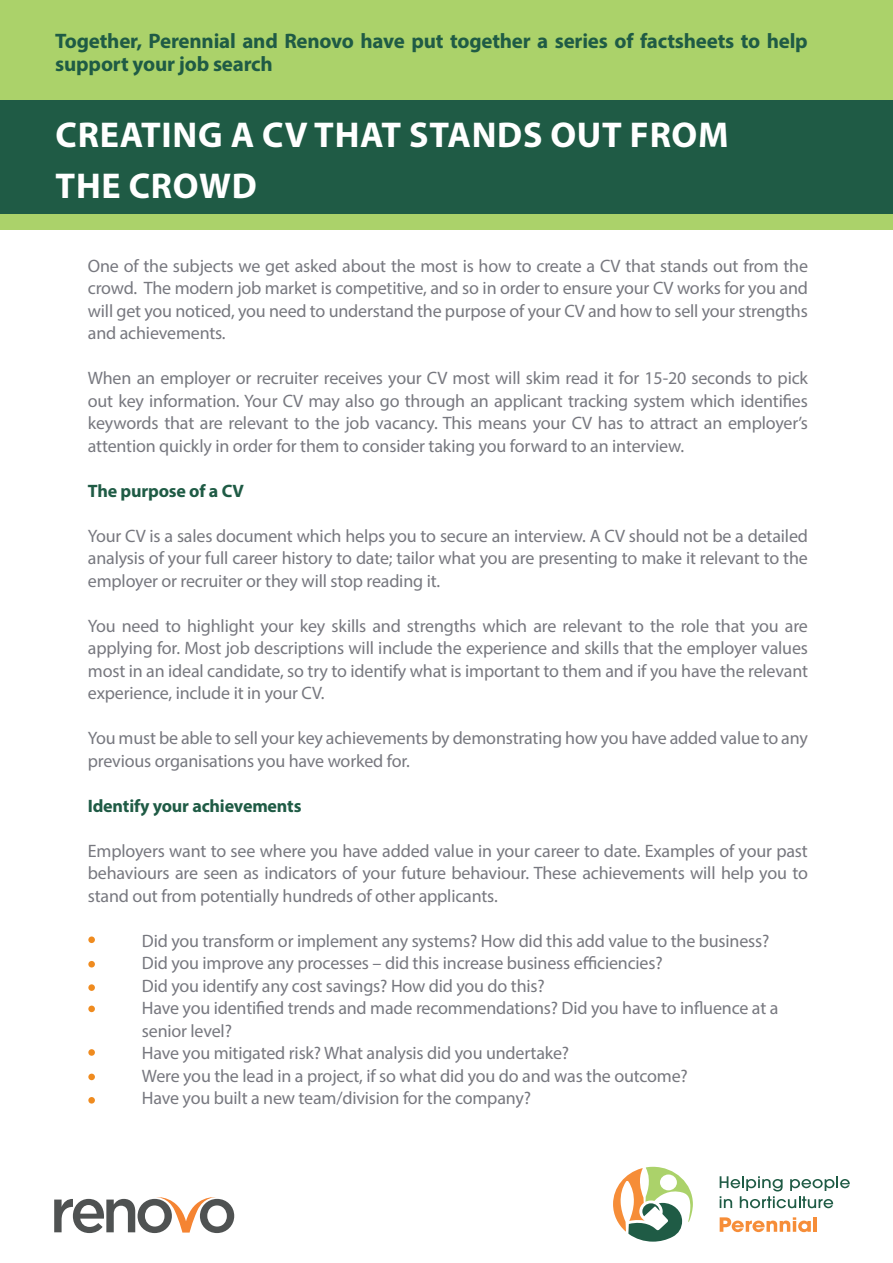
<style>
.page{position:relative;width:893px;height:1263px;background:#fff}
.page>*{position:absolute;margin:0;border:0;box-sizing:border-box;transform-origin:0 0}
.t1{font:700 36px/50.4px "Myriad Pro";letter-spacing:.02em;color:#fff}
.t2{font:700 21px/22.5px "Myriad Pro";letter-spacing:-.01em;color:#1f5b45}
.t3{font:18px/22.5px "Myriad Pro";letter-spacing:-.01em;color:#77787f;text-align:justify}
.t4{font:700 18px "Myriad Pro";letter-spacing:-.01em;color:#1f5b45}
</style>
<div class="page">
<div style="left:0;top:0;width:893px;height:229px;background:#abd26a"></div>
<div style="left:0;top:100px;width:893px;height:113px;background:#1f5b45"></div>
<svg style="left:720px;top:1217px;width:91px;height:15px"></svg>
<hr style="left:813px;top:1217px;width:4px;height:15px;background:#f68d38">
<svg style="left:720px;top:1176px;width:130px;height:32px"></svg>
<svg style="left:613px;top:1167px;width:80px;height:74px"></svg>
<svg style="left:54px;top:1197px;width:180px;height:36px"></svg>
<div style="left:88px;top:936px;width:7px;height:7px;background:#ef8b1f;border-radius:50%"></div>
<div style="left:88px;top:961px;width:7px;height:6px;background:#ef8b1f;border-radius:50%"></div>
<div style="left:88px;top:984px;width:7px;height:7px;background:#ef8b1f;border-radius:50%"></div>
<div style="left:88px;top:1049px;width:7px;height:7px;background:#ef8b1f;border-radius:50%"></div>
<div style="left:88px;top:1074px;width:7px;height:6px;background:#ef8b1f;border-radius:50%"></div>
<div style="left:88px;top:1097px;width:7px;height:6px;background:#ef8b1f;border-radius:50%"></div>
<div style="left:88px;top:1005px;width:7px;height:7px;background:#ef8b1f;border-radius:50%"></div>
<p class="t2" style="left:55px;top:29px;width:754px">Together, Perennial and Renovo have put together a series of factsheets to help support your job search</p>
<h1 class="t1" style="left:56px;top:109px;width:674px">CREATING A CV THAT STANDS OUT FROM<br>THE CROWD</h1>
<p class="t3" style="left:88px;top:254px;width:722px">One of the subjects we get asked about the most is how to create a CV that stands out from the crowd. The modern job market is competitive, and so in order to ensure your CV works for you and will get you noticed, you need to understand the purpose of your CV and how to sell your strengths and achievements.</p>
<p class="t3" style="left:88px;top:367px;width:722px">When an employer or recruiter receives your CV most will skim read it for 15-20 seconds to pick out key information. Your CV may also go through an applicant tracking system which identifies keywords that are relevant to the job vacancy. This means your CV has to attract an employer’s attention quickly in order for them to consider taking you forward to an interview.</p>
<p class="t4" style="left:88px;top:479px;width:157px">The purpose of a CV</p>
<p class="t3" style="left:88px;top:524px;width:722px">Your CV is a sales document which helps you to secure an interview. A CV should not be a detailed analysis of your full career history to date; tailor what you are presenting to make it relevant to the employer or recruiter or they will stop reading it.</p>
<p class="t3" style="left:88px;top:614px;width:722px">You need to highlight your key skills and strengths which are relevant to the role that you are applying for. Most job descriptions will include the experience and skills that the employer values most in an ideal candidate, so try to identify what is important to them and if you have the relevant experience, include it in your CV.</p>
<p class="t3" style="left:88px;top:727px;width:721px">You must be able to sell your key achievements by demonstrating how you have added value to any previous organisations you have worked for.</p>
<p class="t4" style="left:88px;top:794px;width:215px">Identify your achievements</p>
<p class="t3" style="left:88px;top:839px;width:722px">Employers want to see where you have added value in your career to date. Examples of your past behaviours are seen as indicators of your future behaviour. These achievements will help you to stand out from potentially hundreds of other applicants.</p>
<p class="t3" style="left:142px;top:929px;width:638px;text-align:left">Did you transform or implement any systems? How did this add value to the business?<br>Did you improve any processes – did this increase business efficiencies?<br>Did you identify any cost savings? How did you do this?<br>Have you identified trends and made recommendations? Did you have to influence at a senior level?<br>Have you mitigated risk? What analysis did you undertake?<br>Were you the lead in a project, if so what did you do and was the outcome?<br>Have you built a new team/division for the company?</p>
</div>
